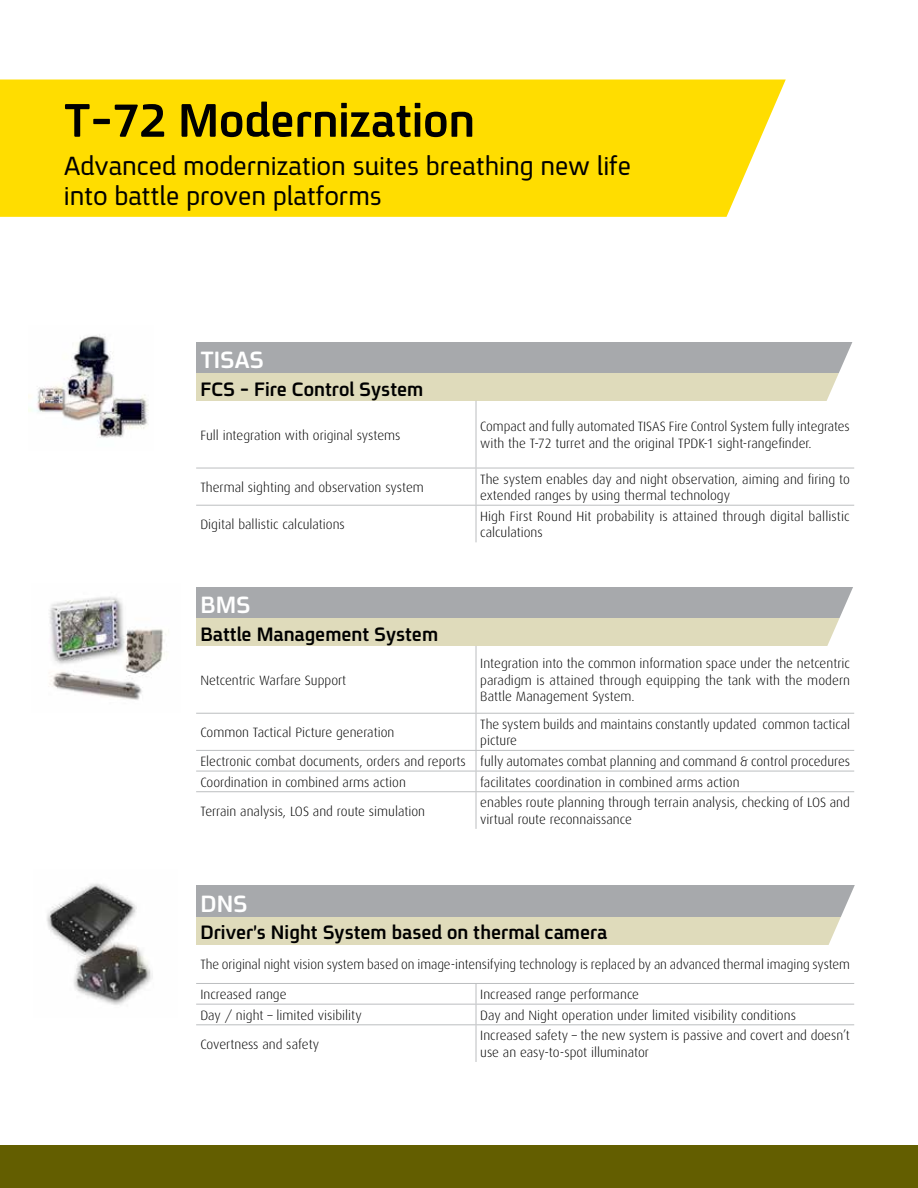
<style>
.page{position:relative;width:918px;height:1188px;background:#fff}
.page>*{position:absolute;margin:0;border:0;box-sizing:border-box;transform-origin:0 0}
.t1{font:700 51px "Fb Spoiler Eng";color:#000}
.t2{font:28.5px/30px "Fb Spoiler Eng";color:#000}
.t3{font:700 25.5px "Fb Spoiler Eng";color:#fff}
.t4{font:700 21px "Fb Spoiler Eng";color:#000}
.t5{font:300 13.5px/20.7px "Dax";color:#000}
</style>
<div class="page">
<div style="left:0;top:1146px;width:918px;height:42px;background:#635e00"></div>
<div style="left:0;top:80px;width:786px;height:137px;background:#fd0"></div>
<div style="left:196px;top:342px;width:658px;height:31px;background:#a7a9ac"></div>
<div style="left:196px;top:373px;width:658px;height:28px;background:#dfdbbb"></div>
<hr style="left:476px;top:401px;width:1px;height:67px;background:#bcbec0">
<hr style="left:196px;top:468px;width:280px;height:1px;background:#bcbec0">
<hr style="left:476px;top:468px;width:378px;height:1px;background:#bcbec0">
<hr style="left:476px;top:468px;width:1px;height:37px;background:#bcbec0">
<hr style="left:196px;top:505px;width:280px;height:1px;background:#bcbec0">
<hr style="left:476px;top:505px;width:378px;height:1px;background:#bcbec0">
<hr style="left:476px;top:506px;width:1px;height:36px;background:#bcbec0">
<div style="left:196px;top:587px;width:658px;height:31px;background:#a7a9ac"></div>
<div style="left:196px;top:618px;width:658px;height:28px;background:#dfdbbb"></div>
<hr style="left:476px;top:646px;width:1px;height:67px;background:#bcbec0">
<hr style="left:196px;top:713px;width:280px;height:1px;background:#bcbec0">
<hr style="left:476px;top:713px;width:378px;height:1px;background:#bcbec0">
<hr style="left:476px;top:714px;width:1px;height:36px;background:#bcbec0">
<hr style="left:196px;top:750px;width:280px;height:1px;background:#bcbec0">
<hr style="left:476px;top:750px;width:378px;height:1px;background:#bcbec0">
<hr style="left:196px;top:771px;width:280px;height:1px;background:#bcbec0">
<hr style="left:476px;top:771px;width:378px;height:1px;background:#bcbec0">
<svg style="left:476px;top:751px;width:1px;height:40px"></svg>
<hr style="left:196px;top:791px;width:280px;height:1px;background:#bcbec0">
<hr style="left:476px;top:791px;width:378px;height:1px;background:#bcbec0">
<hr style="left:476px;top:792px;width:1px;height:37px;background:#bcbec0">
<div style="left:196px;top:886px;width:658px;height:31px;background:#a7a9ac"></div>
<div style="left:196px;top:917px;width:658px;height:27px;background:#dfdbbb"></div>
<hr style="left:196px;top:983px;width:280px;height:1px;background:#bcbec0">
<hr style="left:476px;top:983px;width:378px;height:1px;background:#bcbec0">
<hr style="left:196px;top:1004px;width:280px;height:1px;background:#bcbec0">
<hr style="left:476px;top:1004px;width:378px;height:1px;background:#bcbec0">
<svg style="left:476px;top:984px;width:1px;height:40px"></svg>
<hr style="left:196px;top:1024px;width:280px;height:1px;background:#bcbec0">
<hr style="left:476px;top:1024px;width:378px;height:1px;background:#bcbec0">
<hr style="left:476px;top:1025px;width:1px;height:37px;background:#bcbec0">
<svg style="left:826px;top:342px;width:28px;height:59px"></svg>
<svg style="left:827px;top:587px;width:27px;height:59px"></svg>
<svg style="left:824px;top:885px;width:31px;height:60px"></svg>
<img style="left:49px;top:596px;width:117px;height:104px">
<img style="left:29px;top:334px;width:120px;height:104px">
<img style="left:47px;top:883px;width:106px;height:122px">
<h1 class="t1" style="left:64px;top:95px;width:413px">T-72 Modernization</h1>
<h2 class="t2" style="left:64px;top:152px;width:569px">Advanced modernization suites breathing new life into battle proven platforms</h2>
<h3 class="t3" style="left:200px;top:347px;width:65px">TISAS</h3>
<h3 class="t4" style="left:200px;top:378px;width:225px">FCS – Fire Control System</h3>
<p class="t5" style="left:480px;top:416px;width:371px">Compact and fully automated TISAS Fire Control System fully integrates</p>
<p class="t5" style="left:200px;top:425px;width:202px">Full integration with original systems</p>
<p class="t5" style="left:480px;top:433px;width:333px">with the T-72 turret and the original TPDK-1 sight-rangefinder.</p>
<p class="t5" style="left:480px;top:469px;width:371px">The system enables day and night observation, aiming and firing to</p>
<p class="t5" style="left:200px;top:477px;width:225px">Thermal sighting and observation system</p>
<p class="t5" style="left:480px;top:485px;width:371px">extended ranges by using thermal technology<br>High First Round Hit probability is attained through digital ballistic</p>
<p class="t5" style="left:200px;top:514px;width:146px">Digital ballistic calculations</p>
<p class="t5" style="left:480px;top:522px;width:64px">calculations</p>
<h3 class="t3" style="left:200px;top:592px;width:52px">BMS</h3>
<h3 class="t4" style="left:200px;top:624px;width:239px">Battle Management System</h3>
<p class="t5" style="left:200px;top:670px;width:147px">Netcentric Warfare Support</p>
<p class="t5" style="left:200px;top:722px;width:196px">Common Tactical Picture generation</p>
<p class="t5" style="left:200px;top:751px;width:267px">Electronic combat documents, orders and reports</p>
<p class="t5" style="left:200px;top:772px;width:207px">Coordination in combined arms action</p>
<p class="t5" style="left:200px;top:801px;width:226px">Terrain analysis, LOS and route simulation</p>
<p class="t5" style="left:480px;top:656px;width:371px;line-height:16.5px;text-align:justify">Integration into the common information space under the netcentric paradigm is attained through equipping the tank with the modern Battle Management System.</p>
<p class="t5" style="left:480px;top:714px;width:371px">The system builds and maintains constantly updated common tactical</p>
<p class="t5" style="left:480px;top:730px;width:371px">picture<br>fully automates combat planning and command &amp; control procedures</p>
<p class="t5" style="left:480px;top:772px;width:261px">facilitates coordination in combined arms action</p>
<p class="t5" style="left:480px;top:792px;width:371px">enables route planning through terrain analysis, checking of LOS and</p>
<p class="t5" style="left:480px;top:809px;width:153px">virtual route reconnaissance</p>
<h3 class="t3" style="left:200px;top:891px;width:49px">DNS</h3>
<h3 class="t4" style="left:200px;top:922px;width:409px">Driver s’ Night System based on thermal camera</h3>
<p class="t5" style="left:200px;top:954px;width:651px">The original night vision system based on image-intensifying technology is replaced by an advanced thermal imaging system</p>
<p class="t5" style="left:480px;top:984px;width:160px">Increased range performance</p>
<p class="t5" style="left:200px;top:984px;width:88px">Increased range</p>
<p class="t5" style="left:200px;top:1005px;width:163px">Day / night – limited visibility</p>
<p class="t5" style="left:200px;top:1034px;width:120px">Covertness and safety</p>
<p class="t5" style="left:480px;top:1005px;width:317px">Day and Night operation under limited visibility conditions</p>
<p class="t5" style="left:480px;top:1026px;width:371px">Increased safety – the new system is passive and covert and doesn t’</p>
<p class="t5" style="left:480px;top:1042px;width:170px">use an easy-to-spot illuminator</p>
</div>
